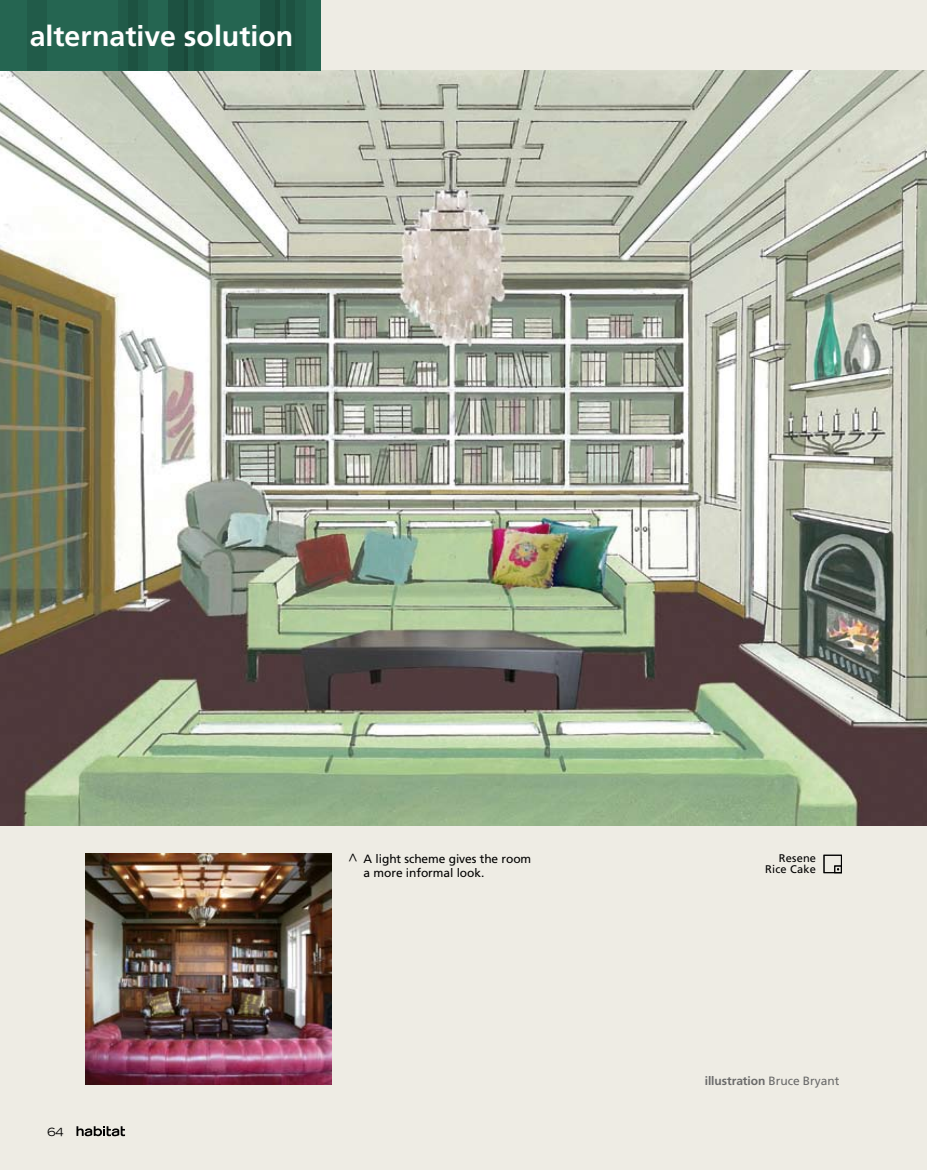
<style>
.page{position:relative;width:927px;height:1170px;background:#fff}
.page>*{position:absolute;margin:0;border:0;box-sizing:border-box;transform-origin:0 0}
.t1{font:700 28.5px "Frutiger";color:#fff}
.t2{font:300 15.15px "Frutiger";color:#000}
.t3{font:12px/14.2px "Frutiger";letter-spacing:-.005em;color:#000}
.t4{font:700 12px "Frutiger";letter-spacing:-.005em;color:#6a6a6a}
.t5{font:expanded 11.25px "Trade Gothic LH";color:#000}
.t6{font:11.1px/11.1px "Frutiger";letter-spacing:.015em;color:#000;text-align:right}
.s1{font-weight:400}
</style>
<div class="page">
<div style="left:0;top:0;width:927px;height:1169px;background:#eeece4"></div>
<img style="left:85px;top:853px;width:247px;height:231px">
<div style="left:824px;top:855px;width:18px;height:17px;border:1px solid #000"></div>
<div style="left:834px;top:865px;width:8px;height:7px;border:1px solid #000"></div>
<img style="left:0;top:70px;width:927px;height:755px">
<div style="left:0;top:0;width:321px;height:70px;background:#256551"></div>
<div style="left:27px;top:0;width:20px;height:70px;background:#215b49"></div>
<div style="left:169px;top:0;width:19px;height:70px;background:#1d5141"></div>
<div style="left:118px;top:0;width:20px;height:70px;background:#215b49"></div>
<div style="left:129px;top:0;width:19px;height:70px;background:#215b49"></div>
<div style="left:184px;top:0;width:19px;height:70px;background:linear-gradient(to bottom,#1f5645,#1f5745)"></div>
<div style="left:194px;top:0;width:20px;height:70px;background:#1f5645"></div>
<div style="left:261px;top:0;width:19px;height:70px;background:#1d5141"></div>
<div style="left:276px;top:0;width:19px;height:70px;background:linear-gradient(to bottom,#1f5645,#1f5745)"></div>
<div style="left:286px;top:0;width:20px;height:70px;background:#215b49"></div>
<svg style="left:76px;top:1126px;width:49px;height:10px"></svg>
<h1 class="t1" style="left:30px;top:19px;width:265px">alternative solution</h1>
<p class="t5" style="left:48px;top:1124px;width:18px">64</p>
<p class="t2" style="left:363px;top:853px;width:11px;rotate:90deg">&lt;</p>
<p class="t3" style="left:364px;top:851px;width:169px">A light scheme gives the room a more informal look.</p>
<p class="t6" style="left:765px;top:852px;width:52px">Resene<br>Rice Cake</p>
<p class="t4" style="left:705px;top:1073px;width:136px">illustration <span class="s1">Bruce Bryant</span></p>
</div>
